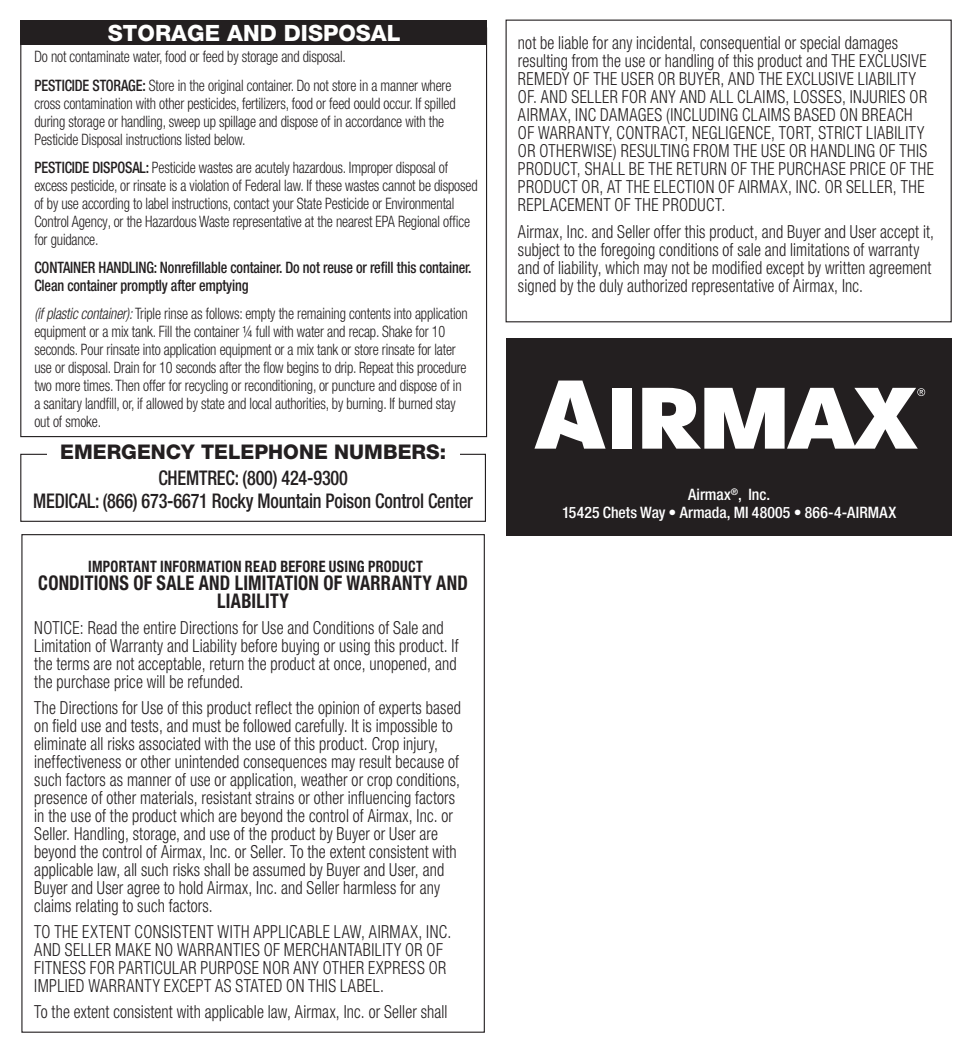
<style>
.page{position:relative;width:972px;height:1053px;background:#fff}
.page>*{position:absolute;margin:0;border:0;box-sizing:border-box;transform-origin:0 0}
.t1{font:800 22.5px "Helvetica Neue LT Pro";color:#fff}
.t2{font:500 condensed 20.25px/22.5px "Helvetica Neue LT Pro";letter-spacing:-.01em;color:#231f20;text-align:center;scale:.9 1}
.t3{font:700 condensed 20.25px/18px "Helvetica Neue LT Pro";letter-spacing:.01em;color:#231f20;text-align:center;scale:.9 1}
.t4{font:800 20.25px "Helvetica Neue LT Pro";color:#231f20}
.t5{font:300 condensed 18px/18px "Helvetica Neue LT Pro";letter-spacing:.01em;color:#231f20;scale:.9 1}
.t6{font:300 condensed 18px/18px "Helvetica Neue LT Pro";letter-spacing:.03em;color:#231f20;scale:.9 1}
.t7{font:300 condensed 15.75px/18px "Helvetica Neue LT Pro";letter-spacing:-.01em;color:#231f20;scale:.9 1}
.t8{font:500 condensed 15.75px/18px "Helvetica Neue LT Pro";letter-spacing:-.01em;color:#231f20;scale:.9 1}
.t9{font:500 condensed 15.75px "Helvetica Neue LT Pro";letter-spacing:.005em;color:#fff}
.t10{font:700 condensed 15.75px "Helvetica Neue LT Pro";letter-spacing:.02em;color:#231f20;scale:.9 1}
.s1{font-weight:500}
.s2{font-style:italic}
</style>
<div class="page">
<div style="left:507px;top:338px;width:445px;height:198px;background:#231f20"></div>
<svg style="left:534px;top:381px;width:72px;height:68px"></svg>
<div style="left:612px;top:388px;width:20px;height:61px;background:#fff"></div>
<svg style="left:642px;top:388px;width:283px;height:61px"></svg>
<div style="left:20px;top:20px;width:467px;height:24px;background:#231f20"></div>
<div style="left:20px;top:454px;width:466px;height:68px;border:1px solid #231f20"></div>
<div style="left:47px;top:445px;width:412px;height:21px;background:#fff"></div>
<div style="left:506px;top:20px;width:446px;height:302px;border:1px solid #231f20"></div>
<p class="t1" style="left:108px;top:19px;width:294px">STORAGE AND DISPOSAL</p>
<p class="t7" style="left:34px;top:48px;width:348px">Do not contaminate water, food or feed by storage and disposal.</p>
<p class="t7" style="left:34px;top:76px;width:470px"><span class="s1">PESTICIDE STORAGE:</span> Store in the original container. Do not store in a manner where cross contamination with other pesticides, fertilizers, food or feed oould occur. If spilled during storage or handling, sweep up spillage and dispose of in accordance with the Pesticide Disposal instructions listed below.</p>
<p class="t7" style="left:34px;top:158px;width:494px"><span class="s1">PESTICIDE DISPOSAL:</span> Pesticide wastes are acutely hazardous. Improper disposal of excess pesticide, or rinsate is a violation of Federal law. If these wastes cannot be disposed of by use according to label instructions, contact your State Pesticide or Environmental Control Agency, or the Hazardous Waste representative at the nearest EPA Regional office for guidance.</p>
<p class="t8" style="left:34px;top:258px;width:487px">CONTAINER HANDLING: Nonrefillable container. Do not reuse or refill this container.<br>Clean container promptly after emptying</p>
<p class="t7" style="left:34px;top:304px;width:483px"><span class="s2">(if plastic container):</span> Triple rinse as follows: empty the remaining contents into application equipment or a mix tank. Fill the container ¼ full with water and recap. Shake for 10 seconds. Pour rinsate into application equipment or a mix tank or store rinsate for later use or disposal. Drain for 10 seconds after the flow begins to drip. Repeat this procedure two more times. Then offer for recycling or reconditioning, or puncture and dispose of in a sanitary landfill, or, if allowed by state and local authorities, by burning. If burned stay out of smoke.</p>
<p class="t4" style="left:60px;top:440px;width:387px">EMERGENCY TELEPHONE NUMBERS:</p>
<p class="t2" style="left:33px;top:467px;width:490px">CHEMTREC: (800) 424-9300<br>MEDICAL: (866) 673-6671 Rocky Mountain Poison Control Center</p>
<p class="t10" style="left:88px;top:557px;width:373px">IMPORTANT INFORMATION READ BEFORE USING PRODUCT</p>
<p class="t3" style="left:38px;top:574px;width:479px">CONDITIONS OF SALE AND LIMITATION OF WARRANTY AND<br>LIABILITY</p>
<p class="t5" style="left:34px;top:618px;width:473px">NOTICE: Read the entire Directions for Use and Conditions of Sale and Limitation of Warranty and Liability before buying or using this product. If the terms are not acceptable, return the product at once, unopened, and the purchase price will be refunded.</p>
<p class="t5" style="left:34px;top:698px;width:476px">The Directions for Use of this product reflect the opinion of experts based on field use and tests, and must be followed carefully. It is impossible to eliminate all risks associated with the use of this product. Crop injury, ineffectiveness or other unintended consequences may result because of such factors as manner of use or application, weather or crop conditions, presence of other materials, resistant strains or other influencing factors in the use of the product which are beyond the control of Airmax, Inc. or Seller. Handling, storage, and use of the product by Buyer or User are beyond the control of Airmax, Inc. or Seller. To the extent consistent with applicable law, all such risks shall be assumed by Buyer and User, and Buyer and User agree to hold Airmax, Inc. and Seller harmless for any claims relating to such factors.</p>
<p class="t6" style="left:34px;top:922px;width:465px">TO THE EXTENT CONSISTENT WITH APPLICABLE LAW, AIRMAX, INC.<br>AND SELLER MAKE NO WARRANTIES OF MERCHANTABILITY OR OF FITNESS FOR PARTICULAR PURPOSE NOR ANY OTHER EXPRESS OR IMPLIED WARRANTY EXCEPT AS STATED ON THIS LABEL.</p>
<p class="t5" style="left:34px;top:1003px;width:461px">To the extent consistent with applicable law, Airmax, Inc. or Seller shall</p>
<p class="t6" style="left:518px;top:34px;width:464px">not be liable for any incidental, consequential or special damages resulting from the use or handling of this product and THE EXCLUSIVE REMEDY OF THE USER OR BUYER, AND THE EXCLUSIVE LIABILITY OF. AND SELLER FOR ANY AND ALL CLAIMS, LOSSES, INJURIES OR AIRMAX, INC DAMAGES (INCLUDING CLAIMS BASED ON BREACH<br>OF WARRANTY, CONTRACT, NEGLIGENCE, TORT, STRICT LIABILITY OR OTHERWISE) RESULTING FROM THE USE OR HANDLING OF THIS PRODUCT, SHALL BE THE RETURN OF THE PURCHASE PRICE OF THE PRODUCT OR, AT THE ELECTION OF AIRMAX, INC. OR SELLER, THE REPLACEMENT OF THE PRODUCT.</p>
<p class="t5" style="left:518px;top:222px;width:464px">Airmax, Inc. and Seller offer this product, and Buyer and User accept it, subject to the foregoing conditions of sale and limitations of warranty and of liability, which may not be modified except by written agreement signed by the duly authorized representative of Airmax, Inc.</p>
<p class="t9" style="left:688px;top:485px;width:83px">Airmax<sup>®</sup>, Inc.</p>
<p class="t9" style="left:562px;top:503px;width:336px">15425 Chets Way • Armada, MI 48005 • 866-4-AIRMAX</p>
</div>
